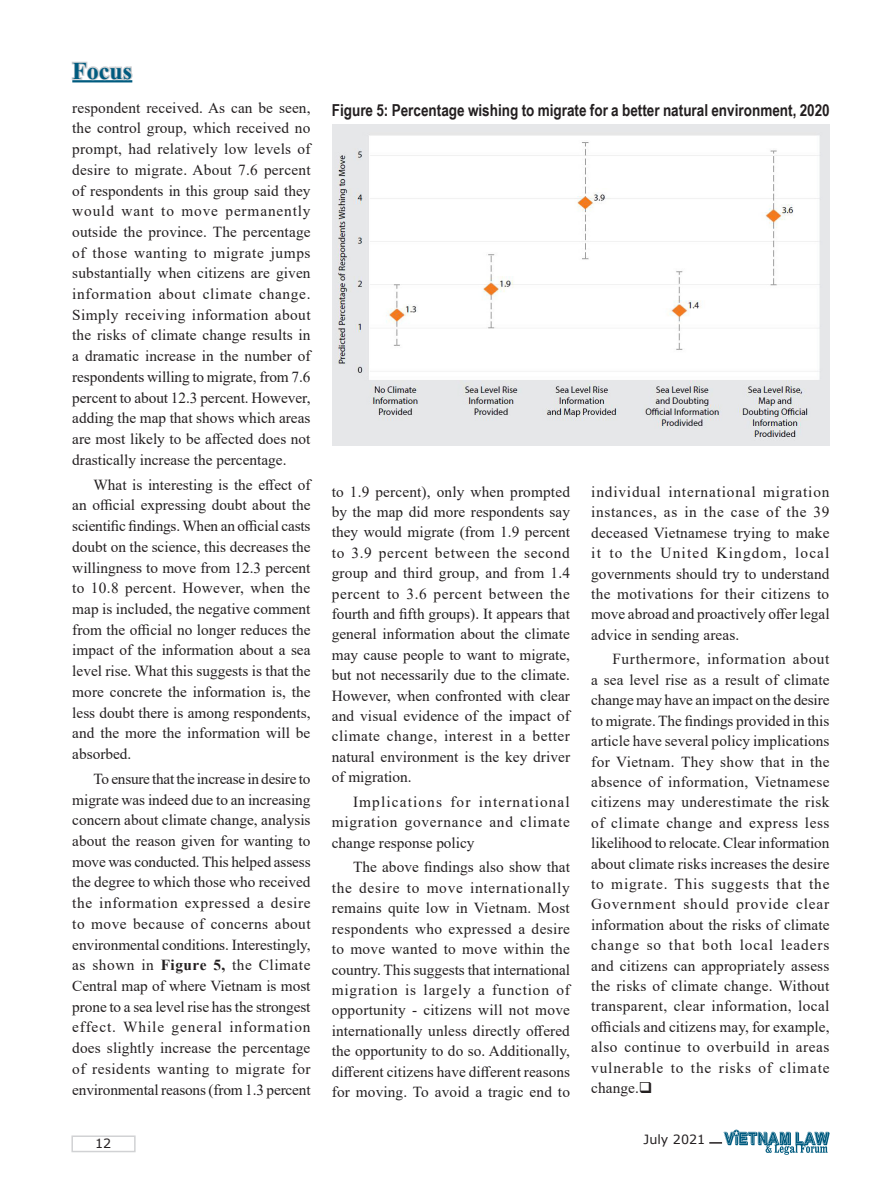
<style>
.page{position:relative;width:872px;height:1191px;background:#fff}
.page>*{position:absolute;margin:0;border:0;box-sizing:border-box;transform-origin:0 0}
.t1{font:700 24px "Times New Roman";color:#005b7f}
._02-_Title_nho_noi_d{font:700 16.5px "Arial Narrow";color:#231f20}
._02_Body_cac_Muc_con{font:15.3px/20.4px "Times New Roman";letter-spacing:.005em;color:#231f20;text-align:justify}
.t2{font:12.75px "Verdana";color:#231f20}
.s1{font-weight:700}
</style>
<div class="page">
<img style="left:333px;top:124px;width:497px;height:321px">
<svg style="left:71px;top:61px;width:62px;height:21px"></svg>
<svg style="left:709px;top:1142px;width:13px;height:1px"></svg>
<img style="left:724px;top:1129px;width:105px;height:16px">
<img style="left:765px;top:1145px;width:62px;height:9px">
<div style="left:71px;top:1135px;width:65px;height:17px;border:2px solid #d1d2d4"></div>
<h1 class="t1" style="left:72px;top:53px;width:61px">Focus</h1>
<p class="_02_Body_cac_Muc_con" style="left:72px;top:97px;width:240px">respondent received. As can be seen, the control group, which received no prompt, had relatively low levels of desire to migrate. About 7.6 percent of respondents in this group said they would want to move permanently outside the province. The percentage of those wanting to migrate jumps substantially when citizens are given information about climate change.<br>Simply receiving information about the risks of climate change results in a dramatic increase in the number of respondents willing to migrate, from 7.6 percent to about 12.3 percent. However, adding the map that shows which areas are most likely to be affected does not drastically increase the percentage.</p>
<p class="_02_Body_cac_Muc_con" style="left:72px;top:474px;width:240px;text-indent:21px">What is interesting is the effect of an official expressing doubt about the scientific findings. When an official casts doubt on the science, this decreases the willingness to move from 12.3 percent to 10.8 percent. However, when the map is included, the negative comment from the official no longer reduces the impact of the information about a sea level rise. What this suggests is that the more concrete the information is, the less doubt there is among respondents, and the more the information will be absorbed.</p>
<p class="_02_Body_cac_Muc_con" style="left:72px;top:768px;width:240px;text-indent:21px">To ensure that the increase in desire to migrate was indeed due to an increasing concern about climate change, analysis about the reason given for wanting to move was conducted. This helped assess the degree to which those who received the information expressed a desire to move because of concerns about environmental conditions. Interestingly, as shown in <span class="s1">Figure 5,</span> the Climate Central map of where Vietnam is most prone to a sea level rise has the strongest effect. While general information does slightly increase the percentage of residents wanting to migrate for environmental reasons (from 1.3 percent</p>
<p class="t2" style="left:95px;top:1135px;width:18px">12</p>
<p class="_02-_Title_nho_noi_d" style="left:332px;top:97px;width:499px">Figure 5: Percentage wishing to migrate for a better natural environment, 2020</p>
<p class="_02_Body_cac_Muc_con" style="left:332px;top:481px;width:240px">to 1.9 percent), only when prompted by the map did more respondents say they would migrate (from 1.9 percent to 3.9 percent between the second group and third group, and from 1.4 percent to 3.6 percent between the fourth and fifth groups). It appears that general information about the climate may cause people to want to migrate, but not necessarily due to the climate.<br>However, when confronted with clear and visual evidence of the impact of climate change, interest in a better natural environment is the key driver of migration.</p>
<p class="_02_Body_cac_Muc_con" style="left:332px;top:791px;width:240px;text-indent:21px">Implications for international migration governance and climate change response policy</p>
<p class="_02_Body_cac_Muc_con" style="left:332px;top:856px;width:240px;text-indent:21px">The above findings also show that the desire to move internationally remains quite low in Vietnam. Most respondents who expressed a desire to move wanted to move within the country. This suggests that international migration is largely a function of opportunity - citizens will not move internationally unless directly offered the opportunity to do so. Additionally, different citizens have different reasons for moving. To avoid a tragic end to</p>
<p class="_02_Body_cac_Muc_con" style="left:591px;top:481px;width:240px">individual international migration instances, as in the case of the 39 deceased Vietnamese trying to make it to the United Kingdom, local governments should try to understand the motivations for their citizens to move abroad and proactively offer legal advice in sending areas.</p>
<p class="_02_Body_cac_Muc_con" style="left:591px;top:648px;width:240px;text-indent:21px">Furthermore, information about a sea level rise as a result of climate change may have an impact on the desire to migrate. The findings provided in this article have several policy implications for Vietnam. They show that in the absence of information, Vietnamese citizens may underestimate the risk of climate change and express less likelihood to relocate. Clear information about climate risks increases the desire to migrate. This suggests that the Government should provide clear information about the risks of climate change so that both local leaders and citizens can appropriately assess the risks of climate change. Without transparent, clear information, local officials and citizens may, for example, also continue to overbuild in areas vulnerable to the risks of climate change.❑</p>
<p class="t2" style="left:643px;top:1130px;width:63px">July 2021</p>
</div>
